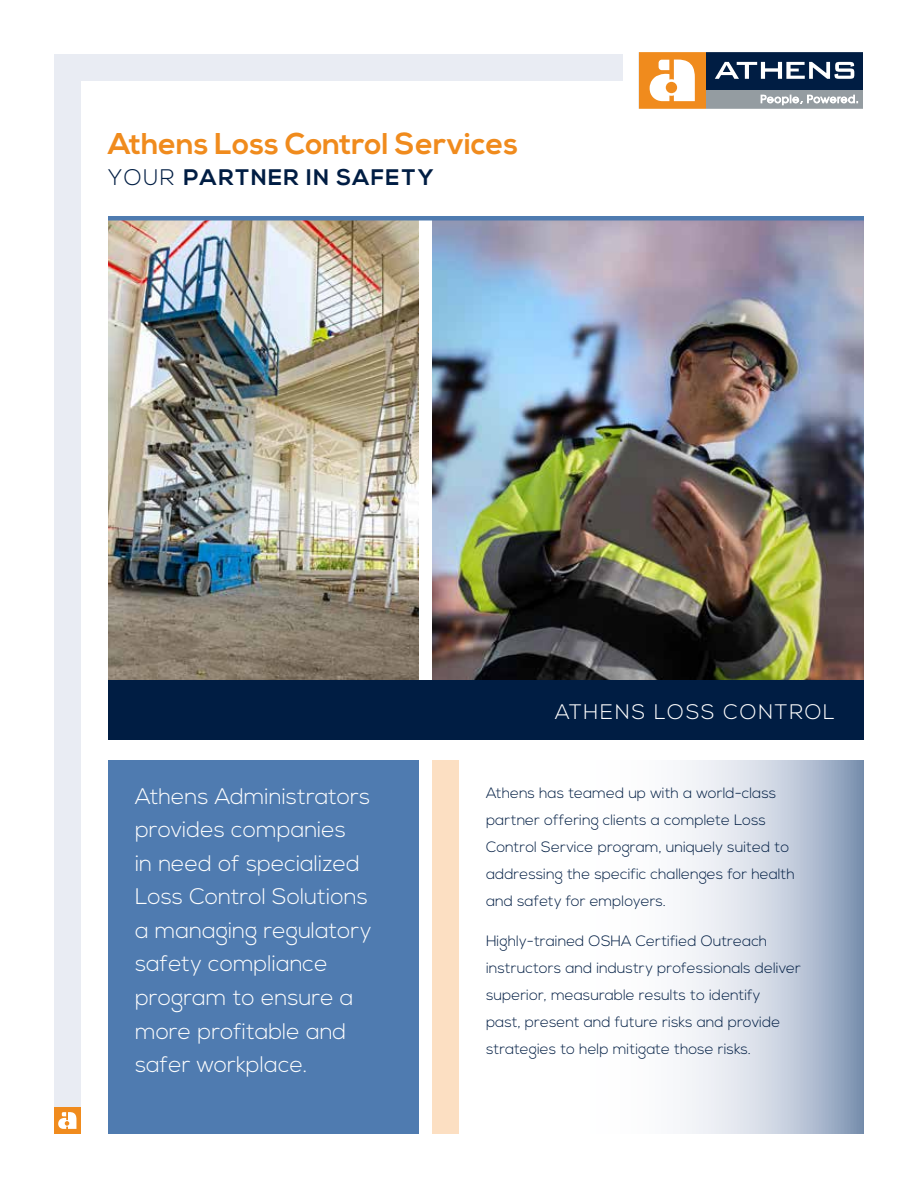
<style>
.page{position:relative;width:918px;height:1188px;background:#fff}
.page>*{position:absolute;margin:0;border:0;box-sizing:border-box;transform-origin:0 0}
.t1{font:700 30px "Nexa";color:#f08b1d}
.t2{font:300 22.5px/33.6px "Nexa";color:#fff}
.t3{font:700 22.5px "Nexa";letter-spacing:.06em;color:#001d43}
.t4{font:300 21px "Nexa";letter-spacing:.08em;color:#fff}
.t5{font:300 15px/27px "Nexa";color:#001d43}
.s1{font-weight:300}
</style>
<div class="page">
<img style="left:108px;top:220px;width:310px;height:460px">
<img style="left:432px;top:220px;width:432px;height:460px">
<div style="left:54px;top:54px;width:27px;height:1080px;background:#e9ecf3"></div>
<hr style="left:108px;top:216px;width:756px;height:4px;background:#4f7bb0">
<div style="left:54px;top:1107px;width:27px;height:27px;background:#f08b1d"></div>
<svg style="left:58px;top:1112px;width:18px;height:17px"></svg>
<div style="left:432px;top:756px;width:27px;height:378px;background:#fcdfc2"></div>
<div style="left:108px;top:748px;width:310px;height:386px;background:#4f7bb0"></div>
<svg style="left:684px;top:760px;width:180px;height:374px;background:#c7d0de"></svg>
<div style="left:99px;top:740px;width:781px;height:20px;background:#fff"></div>
<div style="left:108px;top:680px;width:756px;height:60px;background:#001d43"></div>
<div style="left:54px;top:54px;width:568px;height:27px;background:#e9ecf3"></div>
<svg style="left:638px;top:52px;width:225px;height:57px"></svg>
<h1 class="t1" style="left:108px;top:126px;width:412px">Athens Loss Control Services</h1>
<h2 class="t3" style="left:108px;top:165px;width:327px"><span class="s1">YOUR</span> PARTNER IN SAFETY</h2>
<h3 class="t4" style="left:555px;top:700px;width:281px">ATHENS LOSS CONTROL</h3>
<h2 class="t2" style="left:135px;top:780px;width:238px">Athens Administrators provides companies<br>in need of specialized<br>Loss Control Solutions a managing regulatory safety compliance program to ensure a more profitable and safer workplace.</h2>
<p class="t5" style="left:486px;top:780px;width:310px">Athens has teamed up with a world-class partner offering clients a complete Loss Control Service program, uniquely suited to addressing the specific challenges for health and safety for employers.</p>
<p class="t5" style="left:486px;top:928px;width:317px">Highly-trained OSHA Certified Outreach instructors and industry professionals deliver superior, measurable results to identify<br>past, present and future risks and provide strategies to help mitigate those risks.</p>
</div>
